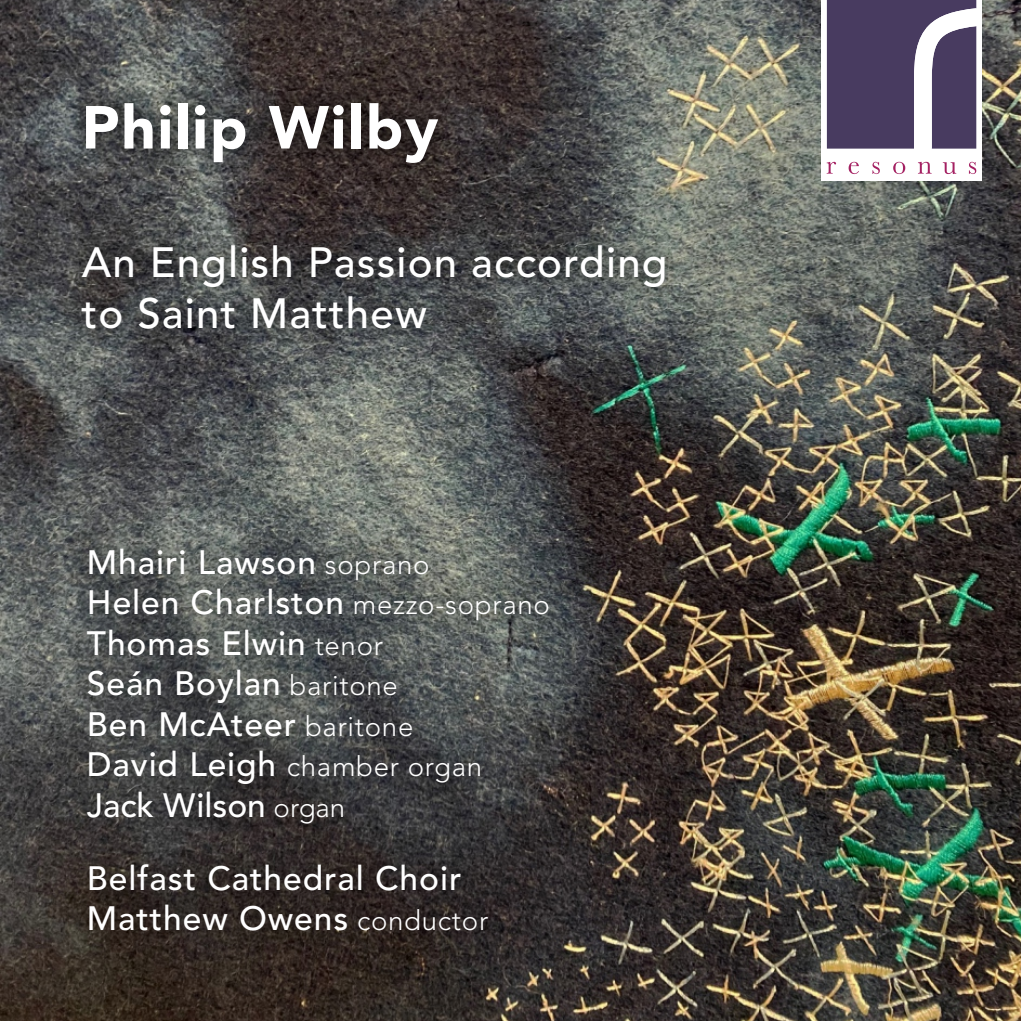
<style>
.page{position:relative;width:1021px;height:1021px;background:#fff}
.page>*{position:absolute;margin:0;border:0;box-sizing:border-box;transform-origin:0 0}
.t1{font:900 60px "Avenir LT Pro";letter-spacing:.03em;color:#fff}
.t2{font:500 42px/50.7px "Avenir LT Pro";letter-spacing:.03em;color:#fff}
.t3{font:500 33.6px/40.5px "Avenir LT Pro";letter-spacing:.03em;color:#fff}
.t4{font:300 27.6px "Avenir LT Pro";letter-spacing:.025em;color:#fff}
.s1{font-weight:300;font-size:27.6px}
.s2{font-weight:500;font-size:33.6px}
</style>
<div class="page">
<img style="left:0;top:0;width:1020px;height:1020px">
<div style="left:821px;top:0;width:161px;height:180px;background:#fff"></div>
<svg style="left:826px;top:0;width:150px;height:149px;background:#675c7b"></svg>
<svg style="left:826px;top:162px;width:150px;height:12px"></svg>
<div style="left:48px;top:69px;width:643px;height:294px;background:#000;opacity:.49"></div>
<svg style="left:30px;top:490px;width:575px;height:498px;background:#464544"></svg>
<h1 class="t1" style="left:82px;top:103px;width:358px">Philip Wilby</h1>
<p class="t2" style="left:82px;top:241px;width:587px">An English Passion according to Saint Matthew</p>
<p class="t3" style="left:87px;top:545px;width:464px">Mhairi Lawson <span class="s1">soprano<br></span>Helen Charlston <span class="s1">mezzo-soprano<br></span>Thomas Elwin <span class="s1">tenor<br></span>Seán Boylan <span class="s1">baritone<br></span>Ben McAteer <span class="s1">baritone</span></p>
<p class="t4" style="left:87px;top:755px;width:397px"><span class="s2">David Leigh</span> chamber organ</p>
<p class="t3" style="left:87px;top:771px;width:376px;line-height:73.2px">Jack Wilson <span class="s1">organ<br></span>Belfast Cathedral Choir</p>
<p class="t3" style="left:87px;top:901px;width:403px">Matthew Owens <span class="s1">conductor</span></p>
</div>
